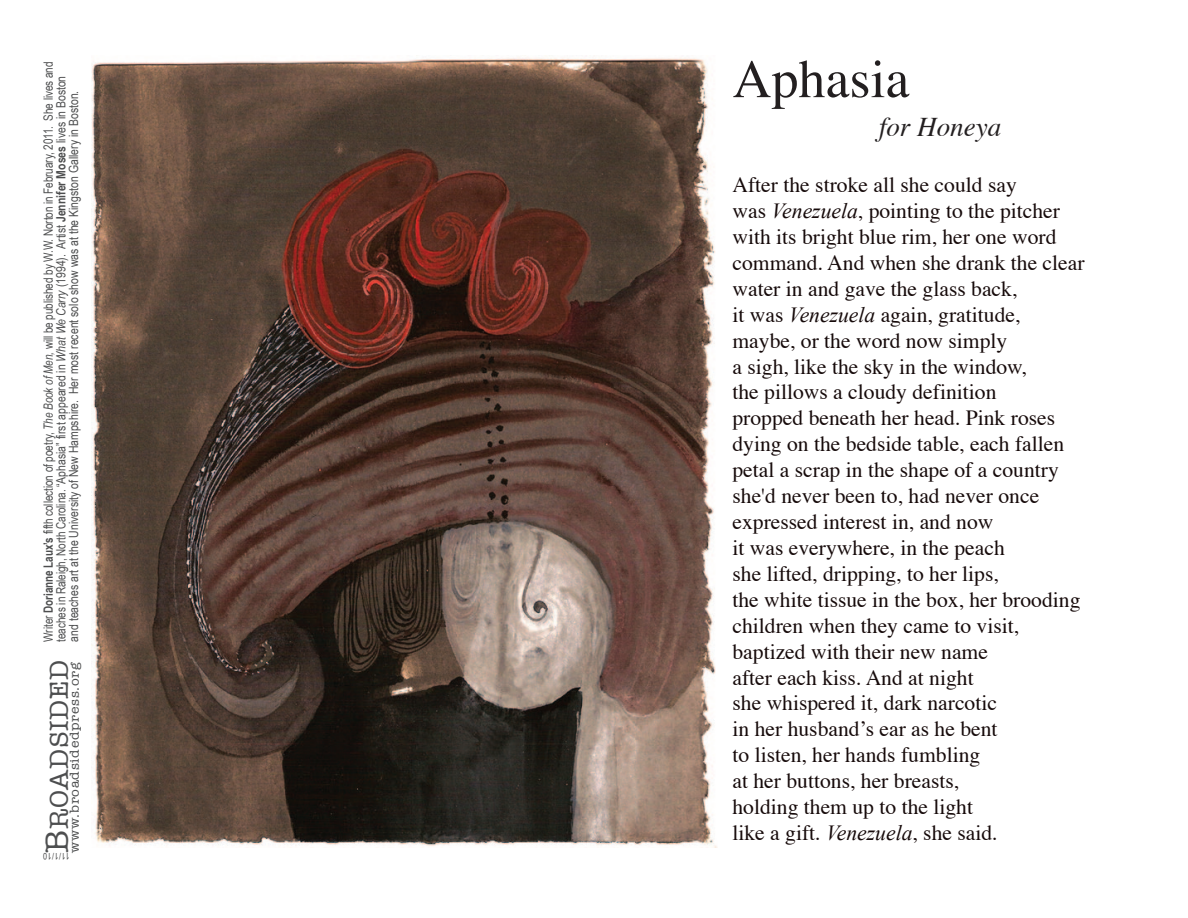
<style>
.page{position:relative;width:1188px;height:918px;background:#fff}
.page>*{position:absolute;margin:0;border:0;box-sizing:border-box;transform-origin:0 0}
.t1{font:54px "Times";color:#231f20}
.t2{font:italic 27px "Times";color:#231f20}
.t3{font:26.25px "American Typewriter";letter-spacing:.025em;color:#4d4e4f;scale:1.04 1}
.t4{font:21.6px/26px "Times";color:#160a0a}
.t5{font:13.05px "American Typewriter";letter-spacing:.05em;color:#4d4e4f;scale:1.08 1}
.t6{font:12.75px/12.8px "Arial Narrow";color:#4d4e4f;scale:.95 1}
.t7{font:9px "Arial Narrow";color:#4d4e4f}
.s1{font-weight:700}
.s2{font-style:italic}
.s3{font-size:32.25px}
.s4{font-family:"Times New Roman";font-style:italic}
</style>
<div class="page">
<img style="left:92px;top:57px;width:625px;height:790px">
<p class="t6" style="left:42px;top:642px;width:612px;rotate:-90deg">Writer <span class="s1">Dorianne Laux’s</span> fifth collection of poetry, <span class="s2">The Book of Men,</span> will be published by W.W. Norton in February, 2011. She lives and teaches in Raleigh, North Carolina. “Aphasia” first appeared in <span class="s2">What We Carry</span> (1994). Artist <span class="s1">Jennifer Moses</span> lives in Boston and teaches art at the University of New Hampshire. Her most recent solo show was at the Kingston Gallery in Boston.</p>
<p class="t3" style="left:44px;top:853px;width:187px;rotate:-90deg"><span class="s3">B</span>ROADSIDED</p>
<p class="t7" style="left:70px;top:861px;width:28px;rotate:-180deg">11/1/10</p>
<p class="t5" style="left:67px;top:853px;width:178px;rotate:-90deg">www.broadsidedpress.org</p>
<h1 class="t1" style="left:733px;top:29px;width:178px">Aphasia</h1>
<p class="t2" style="left:879px;top:103px;width:124px">for Honeya</p>
<p class="t4" style="left:733px;top:170px;width:354px">After the stroke all she could say<br>was <span class="s4">Venezuela</span>, pointing to the pitcher with its bright blue rim, her one word command. And when she drank the clear water in and gave the glass back,<br>it was <span class="s4">Venezuela</span> again, gratitude, maybe, or the word now simply<br>a sigh, like the sky in the window,<br>the pillows a cloudy definition<br>propped beneath her head. Pink roses dying on the bedside table, each fallen petal a scrap in the shape of a country she'd never been to, had never once expressed interest in, and now<br>it was everywhere, in the peach<br>she lifted, dripping, to her lips,<br>the white tissue in the box, her brooding children when they came to visit, baptized with their new name<br>after each kiss. And at night<br>she whispered it, dark narcotic<br>in her husband’s ear as he bent<br>to listen, her hands fumbling<br>at her buttons, her breasts,<br>holding them up to the light<br>like a gift. <span class="s4">Venezuela</span>, she said.</p>
</div>
